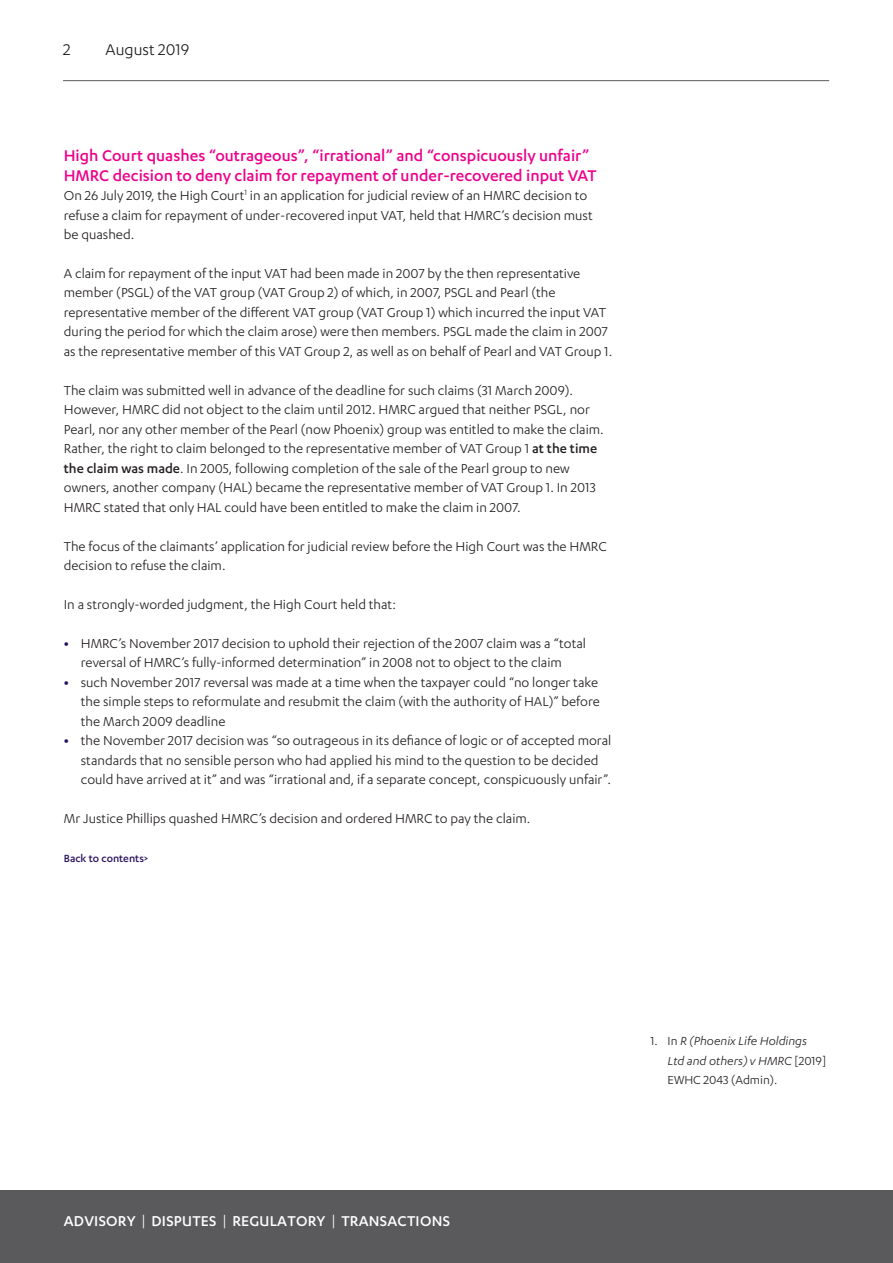
<style>
.page{position:relative;width:893px;height:1263px;background:#fff}
.page>*{position:absolute;margin:0;border:0;box-sizing:border-box;transform-origin:0 0}
.Heading_2__pink{font:500 18px/19.5px "Karbon";color:#ed028c}
.t1{font:18px "Karbon";color:#231f20}
.t2{font:500 16.5px "Karbon";letter-spacing:.015em;color:#fff}
.Body{font:15px/19.5px "Karbon";color:#231f20}
.t3{font:italic 13.5px/19.5px "Karbon";color:#231f20}
.Body-2{font:500 12px "Karbon";color:#29135d}
.s1{font-weight:500}
.s2{font-weight:700;color:#29135d}
.s3{font-weight:400}
.s4{font-style:normal}
</style>
<div class="page">
<div style="left:0;top:1191px;width:893px;height:72px;background:#5a5a5d"></div>
<hr style="left:63px;top:80px;width:766px;height:1px;background:#5a5a5d">
<p class="t1" style="left:63px;top:39px;width:9px">2</p>
<p class="t1" style="left:106px;top:39px;width:85px">August 2019</p>
<p class="Heading_2__pink" style="left:64px;top:145px;width:534px">High Court quashes “outrageous”, “irrational” and “conspicuously unfair”<br>HMRC decision to deny claim for repayment of under-recovered input VAT</p>
<p class="Body" style="left:64px;top:185px;width:530px">On 26 July 2019, the High Court<sup>1</sup> in an application for judicial review of an HMRC decision to refuse a claim for repayment of under-recovered input VAT, held that HMRC’s decision must be quashed.</p>
<p class="Body" style="left:64px;top:263px;width:550px">A claim for repayment of the input VAT had been made in 2007 by the then representative member (PSGL) of the VAT group (VAT Group 2) of which, in 2007, PSGL and Pearl (the representative member of the different VAT group (VAT Group 1) which incurred the input VAT during the period for which the claim arose) were then members. PSGL made the claim in 2007 as the representative member of this VAT Group 2, as well as on behalf of Pearl and VAT Group 1.</p>
<p class="Body" style="left:64px;top:380px;width:541px">The claim was submitted well in advance of the deadline for such claims (31 March 2009).<br>However, HMRC did not object to the claim until 2012. HMRC argued that neither PSGL, nor Pearl, nor any other member of the Pearl (now Phoenix) group was entitled to make the claim.<br>Rather, the right to claim belonged to the representative member of VAT Group 1 <span class="s1">at the time the claim was made</span>. In 2005, following completion of the sale of the Pearl group to new owners, another company (HAL) became the representative member of VAT Group 1. In 2013<br>HMRC stated that only HAL could have been entitled to make the claim in 2007.</p>
<p class="Body" style="left:64px;top:536px;width:544px">The focus of the claimants’ application for judicial review before the High Court was the HMRC decision to refuse the claim.</p>
<p class="Body" style="left:64px;top:594px;width:334px">In a strongly-worded judgment, the High Court held that:</p>
<p class="Body" style="left:64px;top:633px;width:524px;text-align:center"><span class="s2">•</span> HMRC’s November 2017 decision to uphold their rejection of the 2007 claim was a “total reversal of HMRC’s fully-informed determination” in 2008 not to object to the claim</p>
<p class="Body" style="left:81px;top:672px;width:521px;text-align:justify;text-indent:-17px"><span class="s2">•</span> such November 2017 reversal was made at a time when the taxpayer could “no longer take the simple steps to reformulate and resubmit the claim (with the authority of HAL)” before the March 2009 deadline</p>
<p class="Body" style="left:81px;top:731px;width:532px;text-indent:-17px"><span class="s2">•</span> the November 2017 decision was “so outrageous in its defiance of logic or of accepted moral standards that no sensible person who had applied his mind to the question to be decided could have arrived at it” and was “irrational and, if a separate concept, conspicuously unfair”.</p>
<p class="Body" style="left:64px;top:808px;width:468px">Mr Justice Phillips quashed HMRC’s decision and ordered HMRC to pay the claim.</p>
<p class="Body-2" style="left:64px;top:852px;width:86px">Back to contents&gt;</p>
<p class="t2" style="left:64px;top:1212px;width:388px">ADVISORY <span class="s3">|</span> DISPUTES <span class="s3">|</span> REGULATORY <span class="s3">|</span> TRANSACTIONS</p>
<p class="t3" style="left:668px;top:1031px;width:160px;text-indent:-17px"><span class="s4">1. In</span> R (Phoenix Life Holdings<br>Ltd and others) v HMRC <span class="s4">[2019]<br>EWHC 2043 (Admin).</span></p>
</div>
